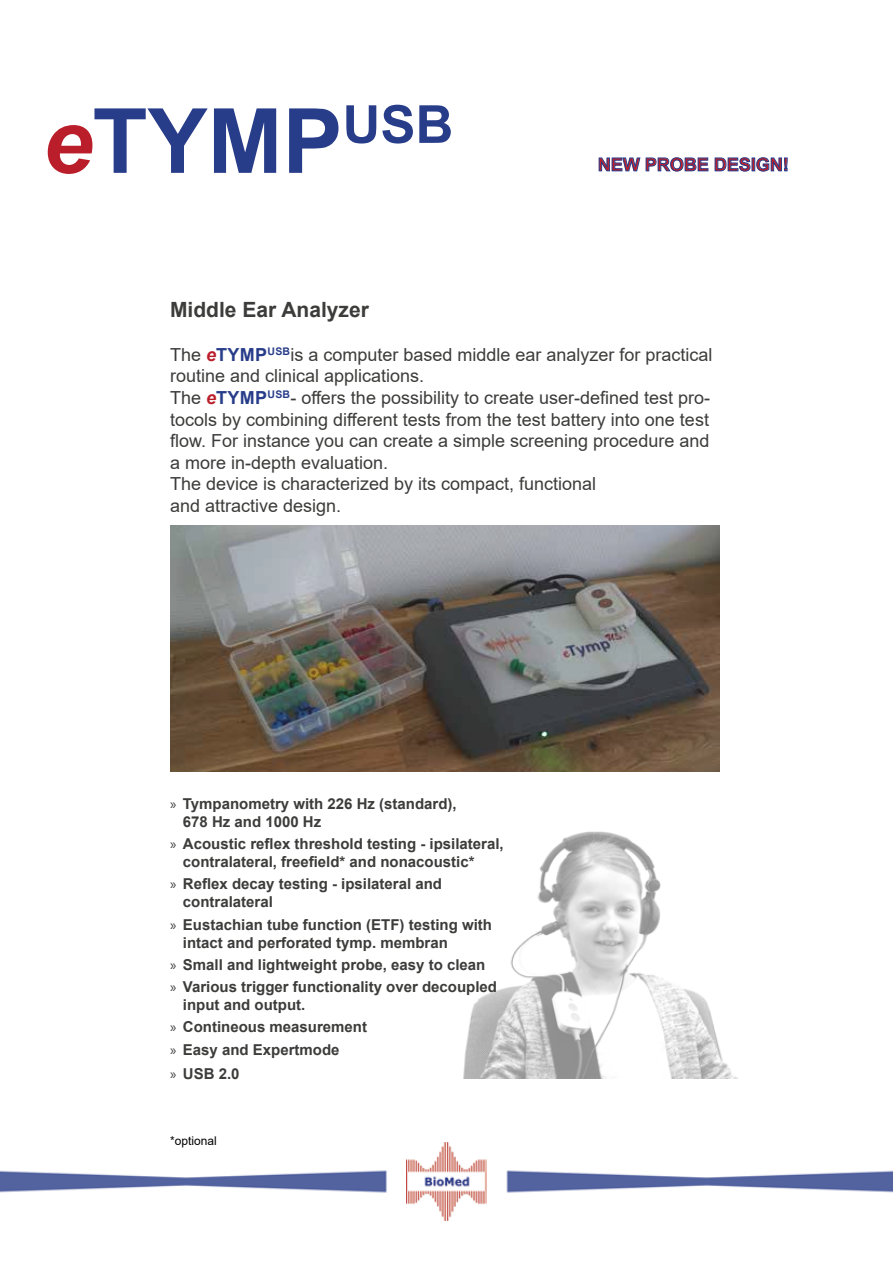
<style>
.page{position:relative;width:893px;height:1263px;background:#fff}
.page>*{position:absolute;margin:0;border:0;box-sizing:border-box;transform-origin:0 0}
.t1{font:700 90px "Arial";color:#283d8a}
.t2{font:700 21px "Arial";color:#3c3c3b}
.t3{font:18px/21.6px "Arial";color:#3c3c3b}
.t4{font:700 18px "Arial";color:#ba1e2a}
.t5{font:700 15px/18px "Arial";color:#3c3c3b}
.t6{font:12px "Arial";color:#000}
.s1{font-style:italic;color:#ba1e2a}
.s2{font-weight:700;font-style:italic;color:#ba1e2a}
.s3{font-weight:700;color:#283d8a}
.s4{font-family:"Myriad Pro";font-weight:400}
</style>
<div class="page">
<img style="left:463px;top:831px;width:274px;height:247px">
<img style="left:170px;top:526px;width:549px;height:246px">
<img style="left:406px;top:1143px;width:81px;height:77px">
<img style="left:506px;top:1170px;width:387px;height:23px">
<img style="left:0;top:1170px;width:387px;height:23px">
<svg style="left:598px;top:157px;width:190px;height:15px"></svg>
<h1 class="t1" style="left:43px;top:78px;width:412px"><span class="s1">e</span>TYMP<sup>USB</sup></h1>
<h2 class="t2" style="left:170px;top:295px;width:200px">Middle Ear Analyzer</h2>
<p class="t4" style="left:598px;top:152px;width:193px">NEW PROBE DESIGN!</p>
<p class="t3" style="left:170px;top:343px;width:544px">The <span class="s2">e</span><span class="s3">TYMP</span><sup>USB</sup>is a computer based middle ear analyzer for practical routine and clinical applications.<br>The <span class="s2">e</span><span class="s3">TYMP</span><sup>USB</sup>- offers the possibility to create user-defined test pro&shy;tocols by combining different tests from the test battery into one test flow. For instance you can create a simple screening procedure and a more in-depth evaluation.<br>The device is characterized by its compact, functional<br>and attractive design.</p>
<p class="t5" style="left:183px;top:795px;width:275px;text-indent:-13px"><span class="s4">»</span> Tympanometry with 226 Hz (standard),<br>678 Hz and 1000 Hz</p>
<p class="t5" style="left:183px;top:835px;width:322px;text-indent:-13px"><span class="s4">»</span> Acoustic reflex threshold testing - ipsilateral, contralateral, freefield* and nonacoustic*</p>
<p class="t5" style="left:183px;top:875px;width:261px;text-indent:-13px"><span class="s4">»</span> Reflex decay testing - ipsilateral and contralateral</p>
<p class="t5" style="left:183px;top:915px;width:311px;text-indent:-13px"><span class="s4">»</span> Eustachian tube function (ETF) testing with intact and perforated tymp. membran</p>
<p class="t5" style="left:170px;top:954px;width:328px;line-height:22.2px"><span class="s4">»</span> Small and lightweight probe, easy to clean<br><span class="s4">»</span> Various trigger functionality over decoupled</p>
<p class="t5" style="left:170px;top:994px;width:198px;line-height:22.2px;text-indent:13px">input and output.<br><span class="s4">»</span> Contineous measurement <span class="s4">»</span> Easy and Expertmode</p>
<p class="t5" style="left:170px;top:1065px;width:71px"><span class="s4">»</span> USB 2.0</p>
<p class="t6" style="left:170px;top:1132px;width:48px">*optional</p>
</div>
